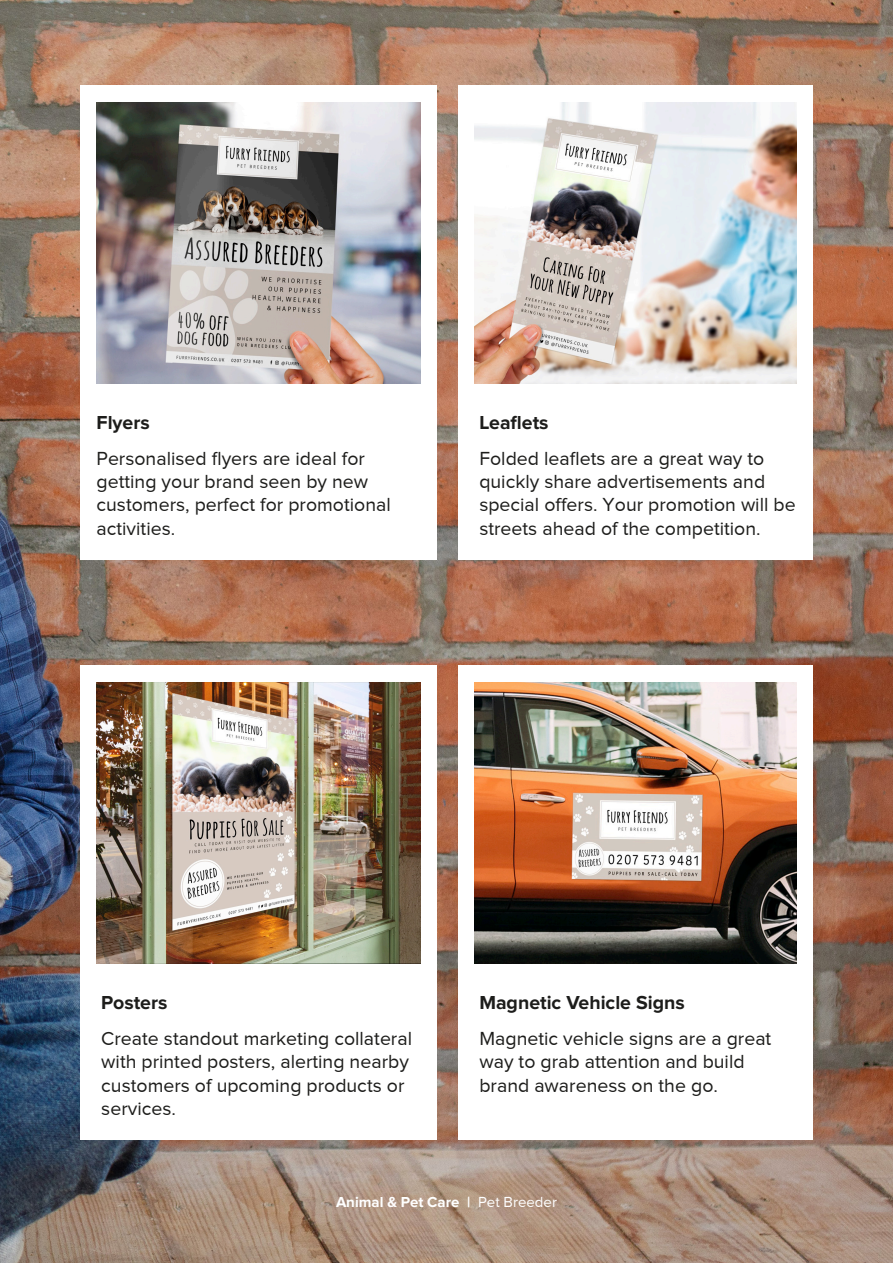
<style>
.page{position:relative;width:893px;height:1263px;background:#fff}
.page>*{position:absolute;margin:0;border:0;box-sizing:border-box;transform-origin:0 0}
.t1{font:19.5px/23.4px "Proxima Nova";color:#1d1d1b}
.t2{font:700 19.5px "Proxima Nova";color:#1d1d1b}
.t3{font:700 15px "Proxima Nova";color:#fff}
.s1{font-weight:400}
</style>
<div class="page">
<img style="left:0;top:0;width:893px;height:1263px">
<div style="left:80px;top:665px;width:357px;height:474px;background:#fff"></div>
<div style="left:458px;top:665px;width:355px;height:474px;background:#fff"></div>
<img style="left:97px;top:683px;width:324px;height:281px">
<img style="left:475px;top:683px;width:322px;height:281px">
<div style="left:80px;top:85px;width:357px;height:474px;background:#fff"></div>
<div style="left:458px;top:85px;width:355px;height:474px;background:#fff"></div>
<img style="left:97px;top:103px;width:324px;height:281px">
<img style="left:475px;top:103px;width:322px;height:281px">
<p class="t2" style="left:97px;top:412px;width:55px">Flyers</p>
<p class="t1" style="left:97px;top:446px;width:296px">Personalised flyers are ideal for getting your brand seen by new customers, perfect for promotional activities.</p>
<p class="t2" style="left:479px;top:412px;width:71px">Leaflets</p>
<p class="t1" style="left:479px;top:446px;width:318px">Folded leaflets are a great way to quickly share advertisements and special offers. Your promotion will be streets ahead of the competition.</p>
<p class="t2" style="left:101px;top:992px;width:68px">Posters</p>
<p class="t1" style="left:101px;top:1026px;width:312px">Create standout marketing collateral with printed posters, alerting nearby customers of upcoming products or services.</p>
<p class="t2" style="left:479px;top:992px;width:207px">Magnetic Vehicle Signs</p>
<p class="t1" style="left:479px;top:1026px;width:293px">Magnetic vehicle signs are a great way to grab attention and build brand awareness on the go.</p>
<p class="t3" style="left:336px;top:1193px;width:222px">Animal &amp; Pet Care | <span class="s1">Pet Breeder</span></p>
</div>
